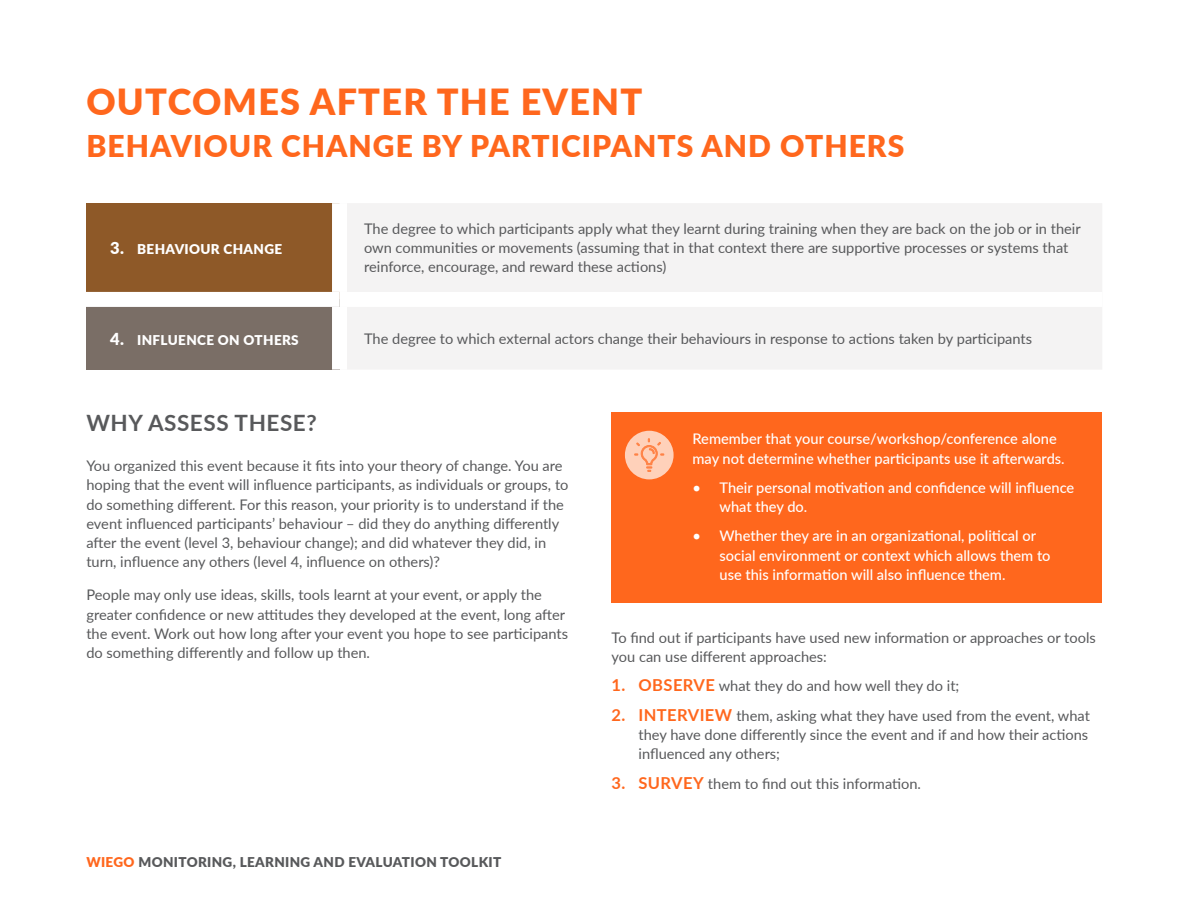
<style>
.page{position:relative;width:1188px;height:918px;background:#fff}
.page>*{position:absolute;margin:0;border:0;box-sizing:border-box;transform-origin:0 0}
.t1{font:900 36px "Lato";letter-spacing:.035em;color:#ff671d}
.t2{font:900 30px "Lato";letter-spacing:.035em;color:#ff671d}
.t3{font:700 22.5px "Lato";letter-spacing:.025em;color:#58595b}
.t4{font:14.7px/19.4px "Lato";color:#58595b}
.t5{font:500 14.7px/19.4px "Lato";color:#fff}
.t6{font:900 13.5px "Lato";letter-spacing:.025em;color:#58595b}
.t7{font:900 13.5px "Lato";letter-spacing:.025em;color:#fff}
.s1{font-size:16.5px}
.s2{color:#ff671d}
.s3{font-weight:700;font-size:16.5px;color:#ff671d}
</style>
<div class="page">
<div style="left:86px;top:203px;width:254px;height:96px;background:#8e5928"></div>
<div style="left:347px;top:203px;width:755px;height:166px;background:#f4f3f3"></div>
<div style="left:86px;top:299px;width:254px;height:71px;background:#7a6e66"></div>
<div style="left:332px;top:203px;width:15px;height:89px;background:#fff"></div>
<div style="left:86px;top:292px;width:254px;height:15px;background:#fff"></div>
<div style="left:340px;top:292px;width:762px;height:15px;background:#fff"></div>
<div style="left:332px;top:307px;width:15px;height:63px;background:#fff"></div>
<div style="left:612px;top:412px;width:490px;height:75px;background:#ff671d"></div>
<div style="left:612px;top:461px;width:490px;height:74px;background:#ff671d"></div>
<div style="left:612px;top:509px;width:490px;height:94px;background:#ff671d"></div>
<div style="left:625px;top:431px;width:49px;height:48px;background:#ffd1ba;border-radius:50%"></div>
<svg style="left:634px;top:438px;width:30px;height:34px"></svg>
<h1 class="t1" style="left:86px;top:75px;width:558px">OUTCOMES AFTER THE EVENT</h1>
<h2 class="t2" style="left:86px;top:123px;width:819px">BEHAVIOUR CHANGE BY PARTICIPANTS AND OTHERS</h2>
<p class="t7" style="left:110px;top:239px;width:173px"><span class="s1">3.</span> BEHAVIOUR CHANGE</p>
<p class="t4" style="left:364px;top:218px;width:718px">The degree to which participants apply what they learnt during training when they are back on the job or in their own communities or movements (assuming that in that context there are supportive processes or systems that reinforce, encourage, and reward these actions)</p>
<p class="t7" style="left:110px;top:330px;width:190px"><span class="s1">4.</span> INFLUENCE ON OTHERS</p>
<p class="t4" style="left:364px;top:329px;width:670px">The degree to which external actors change their behaviours in response to actions taken by participants</p>
<h3 class="t3" style="left:86px;top:407px;width:232px">WHY ASSESS THESE?</h3>
<p class="t4" style="left:86px;top:455px;width:484px">You organized this event because it fits into your theory of change. You are hoping that the event will influence participants, as individuals or groups, to do something different. For this reason, your priority is to understand if the event influenced participants’ behaviour – did they do anything differently after the event (level 3, behaviour change); and did whatever they did, in turn, influence any others (level 4, influence on others)?</p>
<p class="t4" style="left:86px;top:585px;width:483px">People may only use ideas, skills, tools learnt at your event, or apply the greater confidence or new attitudes they developed at the event, long after the event. Work out how long after your event you hope to see participants do something differently and follow up then.</p>
<p class="t6" style="left:86px;top:852px;width:416px"><span class="s2">WIEGO</span> MONITORING, LEARNING AND EVALUATION TOOLKIT</p>
<p class="t5" style="left:693px;top:429px;width:374px">Remember that your course/workshop/conference alone may not determine whether participants use it afterwards.</p>
<p class="t5" style="left:720px;top:477px;width:356px;text-indent:-27px">• Their personal motivation and confidence will influence what they do.</p>
<p class="t5" style="left:720px;top:526px;width:333px;text-indent:-27px">• Whether they are in an organizational, political or social environment or context which allows them to use this information will also influence them.</p>
<p class="t4" style="left:612px;top:627px;width:486px">To find out if participants have used new information or approaches or tools you can use different approaches:</p>
<p class="t4" style="left:612px;top:676px;width:349px"><span class="s3">1. OBSERVE</span> what they do and how well they do it;</p>
<p class="t4" style="left:639px;top:705px;width:453px;text-align:justify;text-indent:-27px"><span class="s3">2. INTERVIEW</span> them, asking what they have used from the event, what they have done differently since the event and if and how their actions influenced any others;</p>
<p class="t4" style="left:612px;top:773px;width:311px"><span class="s3">3. SURVEY</span> them to find out this information.</p>
</div>
